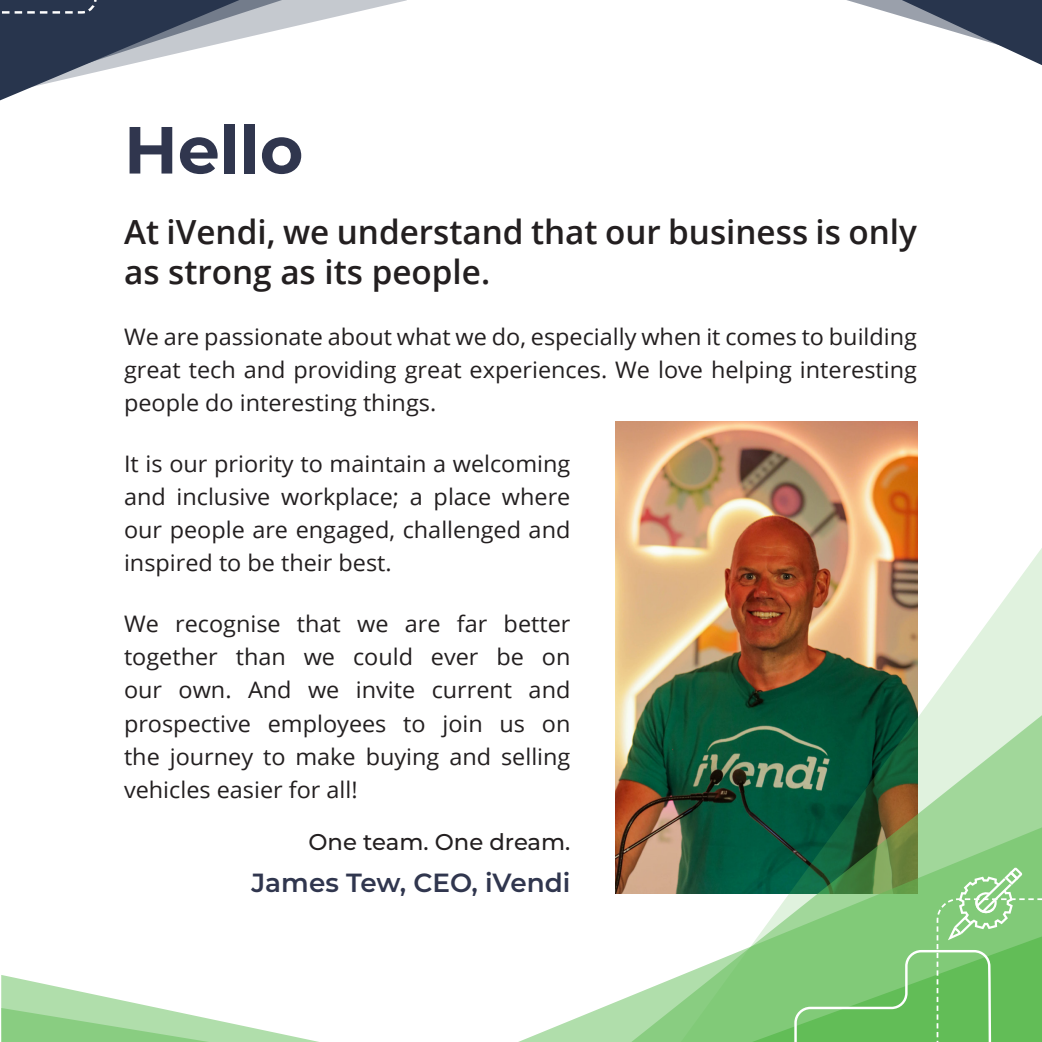
<style>
.page{position:relative;width:1042px;height:1042px;background:#fff}
.page>*{position:absolute;margin:0;border:0;box-sizing:border-box;transform-origin:0 0}
.Paragraph_Style_2{font:700 66.5px "Montserrat";color:#30364e}
.Paragraph_Style_3{font:600 33.25px/40.2px "Open Sans";color:#231f20}
.t1{font:600 26.25px "Montserrat";color:#30364e}
.Paragraph_Style_3-2{font:22.75px/33.2px "Open Sans";color:#231f20;text-align:justify}
.Paragraph_Style_4{font:500 22.75px "Montserrat";color:#231f20}
</style>
<div class="page">
<svg style="left:239px;top:0;width:160px;height:39px;fill:#c5c9cf"></svg>
<img style="left:615px;top:422px;width:303px;height:283px">
<img style="left:662px;top:512px;width:380px;height:193px">
<svg style="left:847px;top:0;width:195px;height:65px"></svg>
<svg style="left:615px;top:705px;width:427px;height:116px"></svg>
<svg style="left:615px;top:821px;width:427px;height:46px"></svg>
<svg style="left:98px;top:0;width:141px;height:72px"></svg>
<svg style="left:0;top:0;width:98px;height:101px"></svg>
<svg style="left:1px;top:867px;width:1041px;height:175px"></svg>
<p class="Paragraph_Style_2" style="left:124px;top:102px;width:181px">Hello</p>
<p class="Paragraph_Style_3" style="left:124px;top:211px;width:794px">At iVendi, we understand that our business is only as strong as its people.</p>
<p class="Paragraph_Style_3-2" style="left:124px;top:319px;width:794px">We are passionate about what we do, especially when it comes to building great tech and providing great experiences. We love helping interesting people do interesting things.</p>
<p class="Paragraph_Style_3-2" style="left:124px;top:446px;width:448px">It is our priority to maintain a welcoming and inclusive workplace; a place where our people are engaged, challenged and inspired to be their best.</p>
<p class="Paragraph_Style_3-2" style="left:124px;top:606px;width:448px">We recognise that we are far better together than we could ever be on our own. And we invite current and prospective employees to join us on the journey to make buying and selling vehicles easier for all!</p>
<p class="Paragraph_Style_4" style="left:308px;top:826px;width:263px">One team. One dream.</p>
<p class="t1" style="left:251px;top:863px;width:320px">James Tew, CEO, iVendi</p>
</div>
